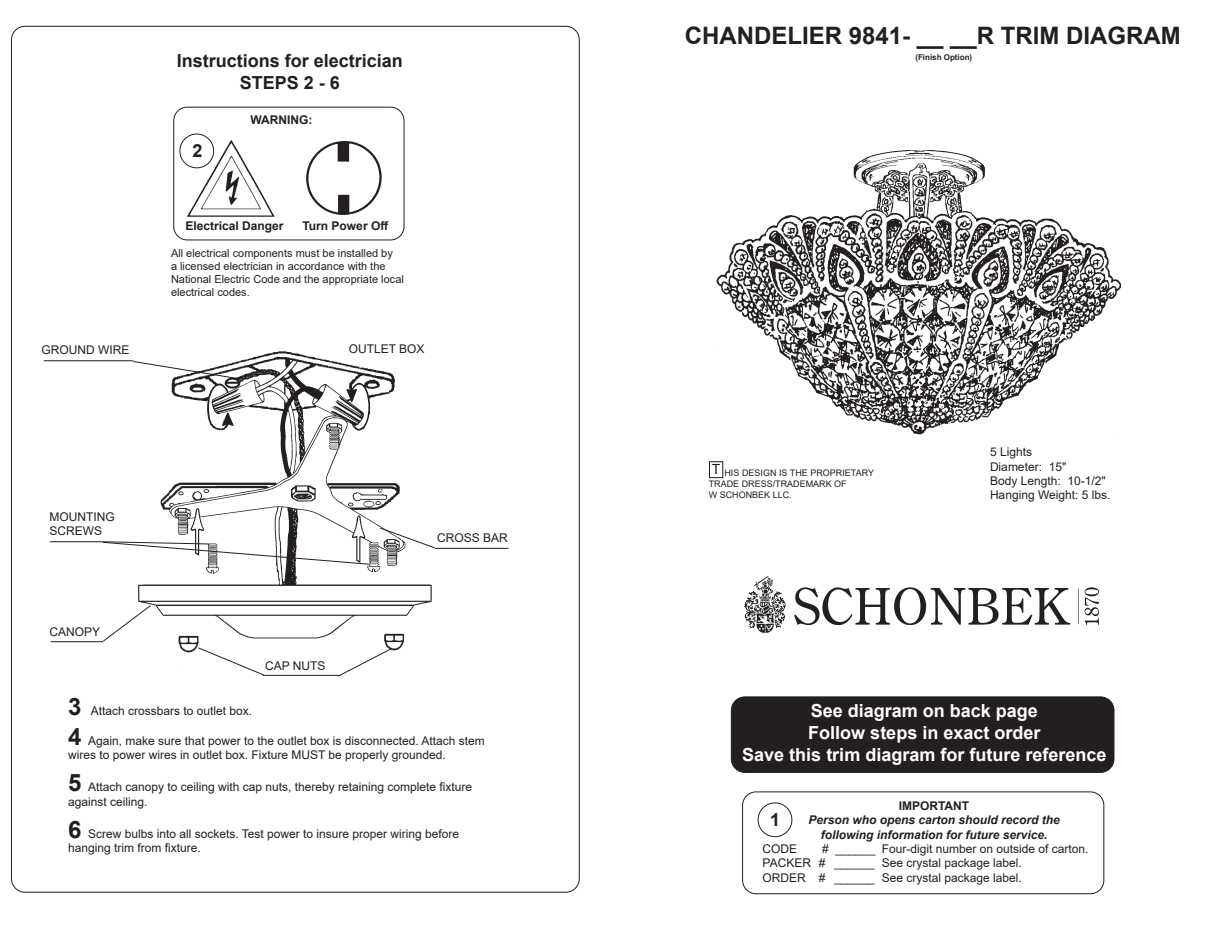
<style>
.page{position:relative;width:1224px;height:936px;background:#fff}
.page>*{position:absolute;margin:0;border:0;box-sizing:border-box;transform-origin:0 0}
.Headline{font:700 24px "Arial";color:#231f20}
.Headline-2{font:700 18px "Arial";color:#fff}
.Subhead_1{font:700 18px "Arial";color:#231f20}
.Body_text{font:700 18px "Arial";color:#231f20}
.t1{font:14px "Arial";color:#231f20}
.Body_text-2{font:12px/14.4px "Arial";color:#231f20}
.Body_text-3{font:italic 700 12px "Arial";color:#231f20}
.Body_text-4{font:700 12px "Arial";color:#231f20}
.Body_text-5{font:11px/13.2px "Arial";color:#231f20}
.t2{font:9px/10.8px "Arial";color:#231f20}
.Headline-3{font:700 8px "Arial";color:#231f20}
.s1{font-weight:700;font-size:24px}
</style>
<div class="page">
<img style="left:717px;top:150px;width:404px;height:284px">
<div style="left:173px;top:107px;width:232px;height:133px;border:1px solid #231f20;border-radius:14px"></div>
<div style="left:180px;top:134px;width:34px;height:34px;border:1px solid #231f20;border-radius:50%"></div>
<img style="left:187px;top:141px;width:88px;height:75px">
<img style="left:306px;top:141px;width:99px;height:74px">
<div style="left:709px;top:462px;width:14px;height:16px;border:1px solid #231f20"></div>
<div style="left:742px;top:791px;width:362px;height:103px;border:1px solid #231f20;border-radius:14px"></div>
<div style="left:731px;top:697px;width:383px;height:75px;background:#231f20;border-radius:14px"></div>
<div style="left:731px;top:696px;width:383px;height:77px;border:1px solid #231f20;border-radius:14px"></div>
<img style="left:742px;top:862px;width:24px;height:33px">
<div style="left:758px;top:803px;width:34px;height:34px;border:1px solid #231f20;border-radius:50%"></div>
<img style="left:126px;top:351px;width:320px;height:324px">
<hr style="left:44px;top:360px;width:89px;height:1px;background:#231f20">
<svg style="left:132px;top:360px;width:108px;height:20px"></svg>
<hr style="left:435px;top:548px;width:73px;height:1px;background:#231f20">
<svg style="left:379px;top:527px;width:57px;height:22px"></svg>
<hr style="left:50px;top:541px;width:53px;height:1px;background:#231f20">
<svg style="left:102px;top:541px;width:269px;height:24px"></svg>
<hr style="left:51px;top:641px;width:52px;height:1px;background:#231f20">
<svg style="left:102px;top:604px;width:50px;height:39px"></svg>
<hr style="left:263px;top:675px;width:77px;height:1px;background:#231f20">
<svg style="left:337px;top:647px;width:56px;height:30px"></svg>
<svg style="left:197px;top:647px;width:68px;height:29px"></svg>
<img style="left:744px;top:576px;width:355px;height:57px">
<p class="Subhead_1" style="left:177px;top:48px;width:228px">Instructions for electrician</p>
<p class="Subhead_1" style="left:240px;top:70px;width:102px">STEPS 2 - 6</p>
<p class="Body_text" style="left:192px;top:138px;width:12px">2</p>
<p class="Body_text-4" style="left:250px;top:111px;width:63px">WARNING:</p>
<p class="Body_text-4" style="left:185px;top:218px;width:100px">Electrical Danger</p>
<p class="Body_text-4" style="left:303px;top:217px;width:87px">Turn Power Off</p>
<p class="Body_text-5" style="left:171px;top:246px;width:234px">All electrical components must be installed by<br>a licensed electrician in accordance with the National Electric Code and the appropriate local electrical codes.</p>
<p class="Body_text-2" style="left:42px;top:343px;width:89px">GROUND WIRE</p>
<p class="Body_text-2" style="left:349px;top:341px;width:77px">OUTLET BOX</p>
<p class="Body_text-2" style="left:50px;top:510px;width:67px">MOUNTING</p>
<p class="Body_text-2" style="left:50px;top:524px;width:54px">SCREWS</p>
<p class="Body_text-2" style="left:50px;top:625px;width:52px">CANOPY</p>
<p class="Body_text-2" style="left:265px;top:658px;width:62px">CAP NUTS</p>
<p class="Body_text-2" style="left:437px;top:531px;width:72px">CROSS BAR</p>
<p class="Body_text-2" style="left:68px;top:703px;width:186px"><span class="s1">3</span> Attach crossbars to outlet box.</p>
<p class="Body_text-2" style="left:68px;top:733px;width:418px"><span class="s1">4</span> Again, make sure that power to the outlet box is disconnected. Attach stem wires to power wires in outlet box. Fixture MUST be properly grounded.</p>
<p class="Body_text-2" style="left:68px;top:780px;width:406px"><span class="s1">5</span> Attach canopy to ceiling with cap nuts, thereby retaining complete fixture against ceiling.</p>
<p class="Body_text-2" style="left:68px;top:826px;width:393px"><span class="s1">6</span> Screw bulbs into all sockets. Test power to insure proper wiring before</p>
<p class="Body_text-2" style="left:68px;top:841px;width:134px">hanging trim from fixture.</p>
<p class="Headline" style="left:685px;top:18px;width:498px">CHANDELIER 9841- __ __R TRIM DIAGRAM</p>
<p class="Headline-3" style="left:915px;top:51px;width:58px">(Finish Option)</p>
<p class="t1" style="left:712px;top:459px;width:10px">T</p>
<p class="t2" style="left:709px;top:467px;width:167px;text-indent:16px">HIS DESIGN IS THE PROPRIETARY<br>TRADE DRESS/TRADEMARK OF</p>
<p class="t2" style="left:709px;top:489px;width:85px">W SCHONBEK LLC.</p>
<p class="Body_text-2" style="left:990px;top:445px;width:44px">5 Lights</p>
<p class="Body_text-2" style="left:990px;top:459px;width:78px">Diameter: 15"</p>
<p class="Body_text-2" style="left:990px;top:474px;width:117px">Body Length: 10-1/2"</p>
<p class="Body_text-2" style="left:990px;top:488px;width:122px">Hanging Weight: 5 lbs.</p>
<p class="Headline-2" style="left:811px;top:698px;width:229px">See diagram on back page</p>
<p class="Headline-2" style="left:808px;top:720px;width:234px">Follow steps in exact order</p>
<p class="Headline-2" style="left:742px;top:742px;width:366px">Save this trim diagram for future reference</p>
<p class="Body_text" style="left:770px;top:807px;width:12px">1</p>
<p class="Body_text-4" style="left:899px;top:797px;width:72px">IMPORTANT</p>
<p class="Body_text-3" style="left:808px;top:812px;width:253px">Person who opens carton should record the</p>
<p class="Body_text-3" style="left:821px;top:826px;width:228px">following information for future service.</p>
<p class="Body_text-2" style="left:763px;top:841px;width:36px">CODE</p>
<p class="Body_text-2" style="left:822px;top:841px;width:268px"># ______ Four-digit number on outside of carton.</p>
<p class="Body_text-2" style="left:763px;top:856px;width:261px">PACKER # ______ See crystal package label.</p>
<p class="Body_text-2" style="left:763px;top:870px;width:261px">ORDER # ______ See crystal package label.</p>
</div>
